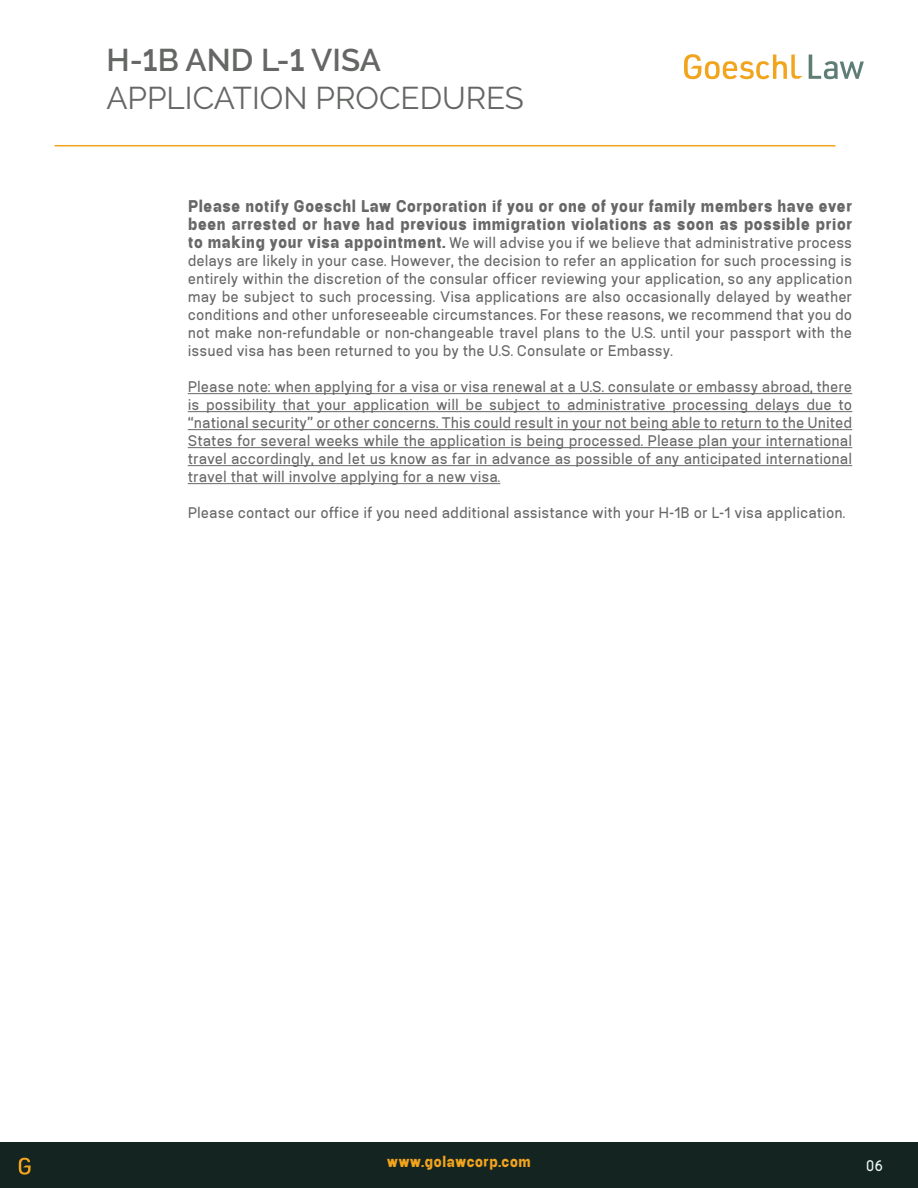
<style>
.page{position:relative;width:918px;height:1188px;background:#fff}
.page>*{position:absolute;margin:0;border:0;box-sizing:border-box;transform-origin:0 0}
.t1{font:31.35px/37.7px "Raleway";color:#656765}
.t2{font:16.5px/18px "Aftetir";color:#666766;text-align:justify}
.t3{font:16.5px "Aftetir";color:#ebf4f3}
.t4{font:700 15px "Aftetir";color:#f1a41d}
.s1{font-weight:600}
.s2{font-weight:600;font-size:38.25px}
.s3{font-weight:700}
</style>
<div class="page">
<div style="left:0;top:1142px;width:918px;height:46px;background:#142421"></div>
<svg style="left:19px;top:1158px;width:12px;height:17px"></svg>
<hr style="left:55px;top:145px;width:780px;height:1px;background:#f1a51e">
<hr style="left:188px;top:393px;width:664px;height:1px;background:#666766">
<hr style="left:188px;top:411px;width:664px;height:1px;background:#666766">
<hr style="left:188px;top:429px;width:664px;height:1px;background:#666766">
<hr style="left:188px;top:447px;width:664px;height:1px;background:#666766">
<hr style="left:188px;top:465px;width:664px;height:1px;background:#666766">
<hr style="left:188px;top:483px;width:312px;height:1px;background:#666766">
<svg style="left:684px;top:54px;width:119px;height:26px"></svg>
<svg style="left:809px;top:55px;width:55px;height:24px"></svg>
<h1 class="t1" style="left:106px;top:41px;width:419px"><span class="s1">H-</span><span class="s2">1</span><span class="s1">B AND L-</span><span class="s2">1</span> <span class="s1">VISA<br></span>APPLICATION PROCEDURES</h1>
<p class="t2" style="left:188px;top:198px;width:666px"><span class="s3">Please notify Goeschl Law Corporation if you or one of your family members have ever been arrested or have had previous immigration violations as soon as possible prior to making your visa appointment.</span> We will advise you if we believe that administrative process delays are likely in your case. However, the decision to refer an application for such processing is entirely within the discretion of the consular officer reviewing your application, so any application may be subject to such processing. Visa applications are also occasionally delayed by weather conditions and other unforeseeable circumstances. For these reasons, we recommend that you do not make non-refundable or non-changeable travel plans to the U.S. until your passport with the issued visa has been returned to you by the U.S. Consulate or Embassy.</p>
<p class="t2" style="left:188px;top:378px;width:666px">Please note: when applying for a visa or visa renewal at a U.S. consulate or embassy abroad, there is possibility that your application will be subject to administrative processing delays due to “national security” or other concerns. This could result in your not being able to return to the United States for several weeks while the application is being processed. Please plan your international travel accordingly, and let us know as far in advance as possible of any anticipated international travel that will involve applying for a new visa.</p>
<p class="t2" style="left:188px;top:504px;width:659px">Please contact our office if you need additional assistance with your H-1B or L-1 visa application.</p>
<p class="t4" style="left:387px;top:1152px;width:146px">www.golawcorp.com</p>
<p class="t3" style="left:866px;top:1156px;width:19px">06</p>
</div>
